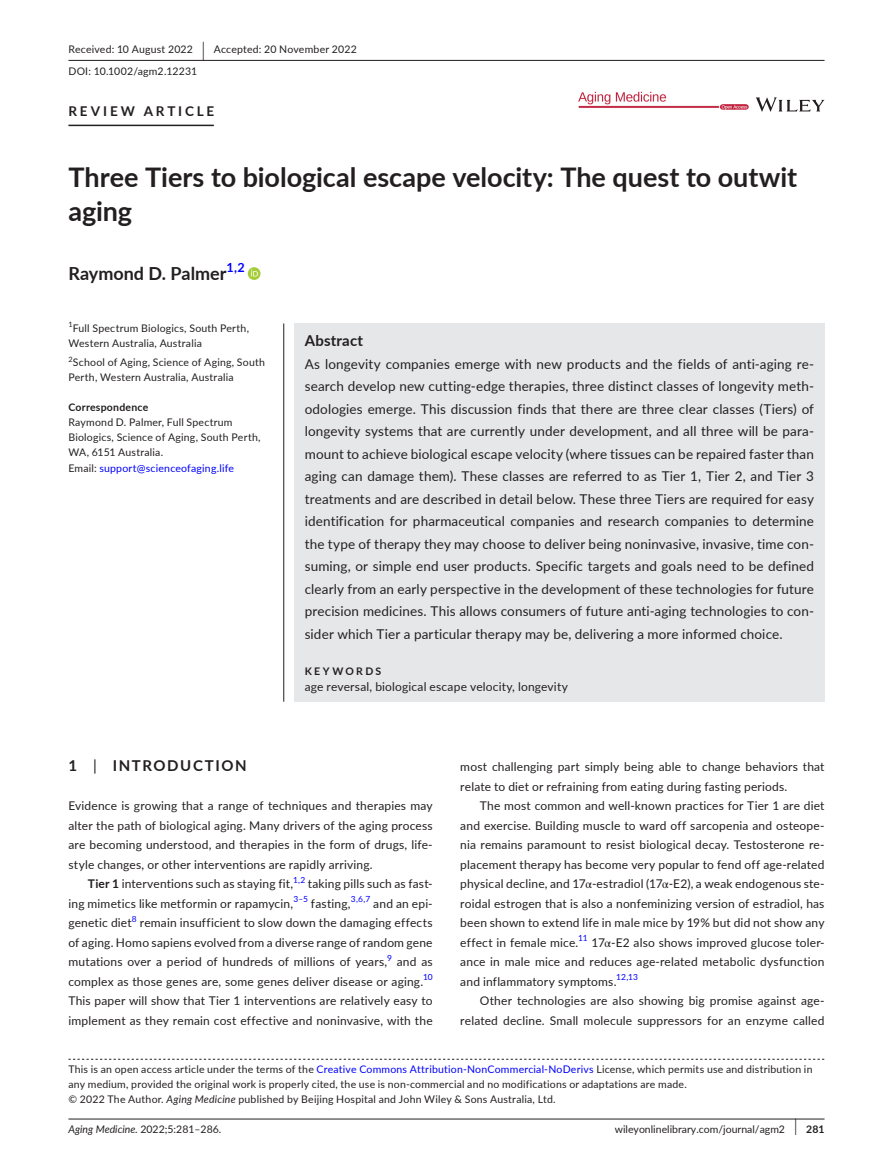
<style>
.page{position:relative;width:893px;height:1174px;background:#fff}
.page>*{position:absolute;margin:0;border:0;box-sizing:border-box;transform-origin:0 0}
.t1{font:700 27px/34.5px "Lato";color:#231f20}
.t2{font:700 18px "Lato";color:#231f20}
.t3{font:700 15px "Lato";letter-spacing:.1em;color:#231f20}
.t4{font:700 15px "Lato";letter-spacing:.015em;color:#231f20}
.t5{font:13.5px/22.5px "Lato";letter-spacing:.01em;color:#231f20;text-align:justify}
.t6{font:700 13.5px "Lato";letter-spacing:.21em;color:#231f20}
.t7{font:700 12.6px "Lato";color:#00f}
.t8{font:12px/19.5px "Lato";letter-spacing:.015em;color:#231f20}
.t9{font:10.5px/15px "Lato";letter-spacing:.02em;color:#231f20}
.t10{font:10.5px "Lato";color:#231f20}
.t11{font:700 10.5px "Lato";letter-spacing:.02em;color:#231f20}
.t12{font:700 10.5px "Lato";letter-spacing:.22em;color:#231f20}
.t13{font:8.4px "Lato";color:#00f}
.t14{font:7.35px "Lato";color:#231f20}
.s1{font-size:19.65px}
.s2{color:#00f}
.s3{font-weight:400}
.s4{font-weight:700}
.s5{font-family:"STIX"}
.s6{font-style:italic}
.s7{font-size:17.4px}
</style>
<div class="page">
<hr style="left:68px;top:1118px;width:756px;height:1px;background:#231f20">
<svg style="left:756px;top:97px;width:68px;height:15px"></svg>
<img style="left:578px;top:91px;width:170px;height:19px">
<hr style="left:68px;top:60px;width:756px;height:1px;background:#231f20">
<hr style="left:68px;top:125px;width:146px;height:1px;background:#231f20">
<svg style="left:248px;top:267px;width:13px;height:13px"></svg>
<svg style="left:251px;top:269px;width:7px;height:7px"></svg>
<svg style="left:68px;top:1058px;width:756px;height:1px"></svg>
<div style="left:294px;top:323px;width:530px;height:378px;background:#e6e7e9"></div>
<hr style="left:283px;top:323px;width:1px;height:378px;background:#231f20">
<p class="t9" style="left:68px;top:38px;width:290px;line-height:21.8px">Received: 10 August 2022 <span class="s1">|</span> Accepted: 20 November 2022<br>DOI: 10.1002/agm2.12231</p>
<p class="t6" style="left:68px;top:101px;width:147px">REVIEW ARTICLE</p>
<h1 class="t1" style="left:68px;top:159px;width:730px">Three Tiers to biological escape velocity: The quest to outwit aging</h1>
<h2 class="t2" style="left:68px;top:260px;width:160px">Raymond D. Palmer</h2>
<p class="t7" style="left:226px;top:258px;width:20px">1,2</p>
<p class="t14" style="left:68px;top:319px;width:6px">1</p>
<p class="t9" style="left:68px;top:320px;width:182px;text-indent:4px">Full Spectrum Biologics, South Perth,<br>Western Australia, Australia</p>
<p class="t14" style="left:68px;top:354px;width:6px">2</p>
<p class="t9" style="left:68px;top:355px;width:198px;text-indent:4px">School of Aging, Science of Aging, South<br>Perth, Western Australia, Australia</p>
<p class="t11" style="left:68px;top:400px;width:81px">Correspondence</p>
<p class="t9" style="left:68px;top:415px;width:194px">Raymond D. Palmer, Full Spectrum Biologics, Science of Aging, South Perth, WA, 6151 Australia.<br>Email: <span class="s2">support@scienceofaging.life</span></p>
<p class="t4" style="left:305px;top:329px;width:60px">Abstract</p>
<p class="t5" style="left:305px;top:352px;width:511px">As longevity companies emerge with new products and the fields of anti-aging re&shy;search develop new cutting-edge therapies, three distinct classes of longevity meth&shy;odologies emerge. This discussion finds that there are three clear classes (Tiers) of longevity systems that are currently under development, and all three will be para&shy;mount to achieve biological escape velocity (where tissues can be repaired faster than aging can damage them). These classes are referred to as Tier 1, Tier 2, and Tier 3 treatments and are described in detail below. These three Tiers are required for easy identification for pharmaceutical companies and research companies to determine the type of therapy they may choose to deliver being noninvasive, invasive, time con&shy;suming, or simple end user products. Specific targets and goals need to be defined clearly from an early perspective in the development of these technologies for future precision medicines. This allows consumers of future anti-aging technologies to con&shy;sider which Tier a particular therapy may be, delivering a more informed choice.</p>
<p class="t12" style="left:305px;top:663px;width:78px">KEYWORDS</p>
<p class="t8" style="left:305px;top:676px;width:265px">age reversal, biological escape velocity, longevity</p>
<p class="t3" style="left:68px;top:755px;width:180px">1 <span class="s3">|</span> INTRODUCTION</p>
<p class="t8" style="left:68px;top:795px;width:366px">Evidence is growing that a range of techniques and therapies may</p>
<p class="t8" style="left:68px;top:815px;width:366px">alter the path of biological aging. Many drivers of the aging process</p>
<p class="t8" style="left:68px;top:834px;width:366px">are becoming understood, and therapies in the form of drugs, life-</p>
<p class="t8" style="left:68px;top:854px;width:306px">style changes, or other interventions are rapidly arriving.</p>
<p class="t8" style="left:88px;top:873px;width:207px"><span class="s4">Tier 1</span> interventions such as staying fit,</p>
<p class="t13" style="left:293px;top:874px;width:14px">1,2</p>
<p class="t8" style="left:308px;top:873px;width:126px">taking pills such as fast-</p>
<p class="t8" style="left:68px;top:893px;width:226px">ing mimetics like metformin or rapamycin,</p>
<p class="t13" style="left:293px;top:893px;width:16px">3–5</p>
<p class="t8" style="left:311px;top:893px;width:41px">fasting,</p>
<p class="t13" style="left:351px;top:893px;width:21px">3,6,7</p>
<p class="t8" style="left:373px;top:893px;width:61px">and an epi-</p>
<p class="t8" style="left:68px;top:912px;width:65px">genetic diet</p>
<p class="t13" style="left:132px;top:913px;width:6px">8</p>
<p class="t8" style="left:68px;top:912px;width:366px;text-align:justify;text-indent:71px">remain insufficient to slow down the damaging effects of aging. Homo sapiens evolved from a diverse range of random gene mutations over a period of hundreds of millions of years,</p>
<p class="t13" style="left:387px;top:952px;width:6px">9</p>
<p class="t8" style="left:68px;top:951px;width:366px;text-indent:328px">and as complex as those genes are, some genes deliver disease or aging.</p>
<p class="t13" style="left:423px;top:971px;width:11px">10</p>
<p class="t8" style="left:68px;top:990px;width:366px">This paper will show that Tier 1 interventions are relatively easy to implement as they remain cost effective and noninvasive, with the</p>
<p class="t8" style="left:460px;top:756px;width:366px">most challenging part simply being able to change behaviors that relate to diet or refraining from eating during fasting periods.</p>
<p class="t8" style="left:460px;top:795px;width:366px;text-align:justify;text-indent:20px">The most common and well-known practices for Tier 1 are diet and exercise. Building muscle to ward off sarcopenia and osteope&shy;nia remains paramount to resist biological decay. Testosterone re&shy;placement therapy has become very popular to fend off age-related physical decline, and 17<span class="s5">α</span>-estradiol (17<span class="s5">α</span>-E2), a weak endogenous ste&shy;roidal estrogen that is also a nonfeminizing version of estradiol, has been shown to extend life in male mice by 19% but did not show any effect in female mice.<sup>11</sup> 17<span class="s5">α</span>-E2 also shows improved glucose toler&shy;ance in male mice and reduces age-related metabolic dysfunction and inflammatory symptoms.</p>
<p class="t13" style="left:616px;top:971px;width:23px">12,13</p>
<p class="t8" style="left:460px;top:990px;width:366px;text-align:right">Other technologies are also showing big promise against age&shy;related decline. Small molecule suppressors for an enzyme called</p>
<p class="t9" style="left:68px;top:1061px;width:746px">This is an open access article under the terms of the <span class="s2">Creative Commons Attribution-NonCommercial-NoDerivs</span> License, which permits use and distribution in any medium, provided the original work is properly cited, the use is non-commercial and no modifications or adaptations are made.<br>© 2022 The Author. <span class="s6">Aging Medicine</span> published by Beijing Hospital and John Wiley &amp; Sons Australia, Ltd.</p>
<p class="t10" style="left:68px;top:1121px;width:154px"><span class="s6">Aging Medicine.</span> 2022;5:281–286.</p>
<p class="t10" style="left:615px;top:1121px;width:211px">wileyonlinelibrary.com/journal/agm2 <span class="s7">|</span> <span class="s4">281</span></p>
</div>
